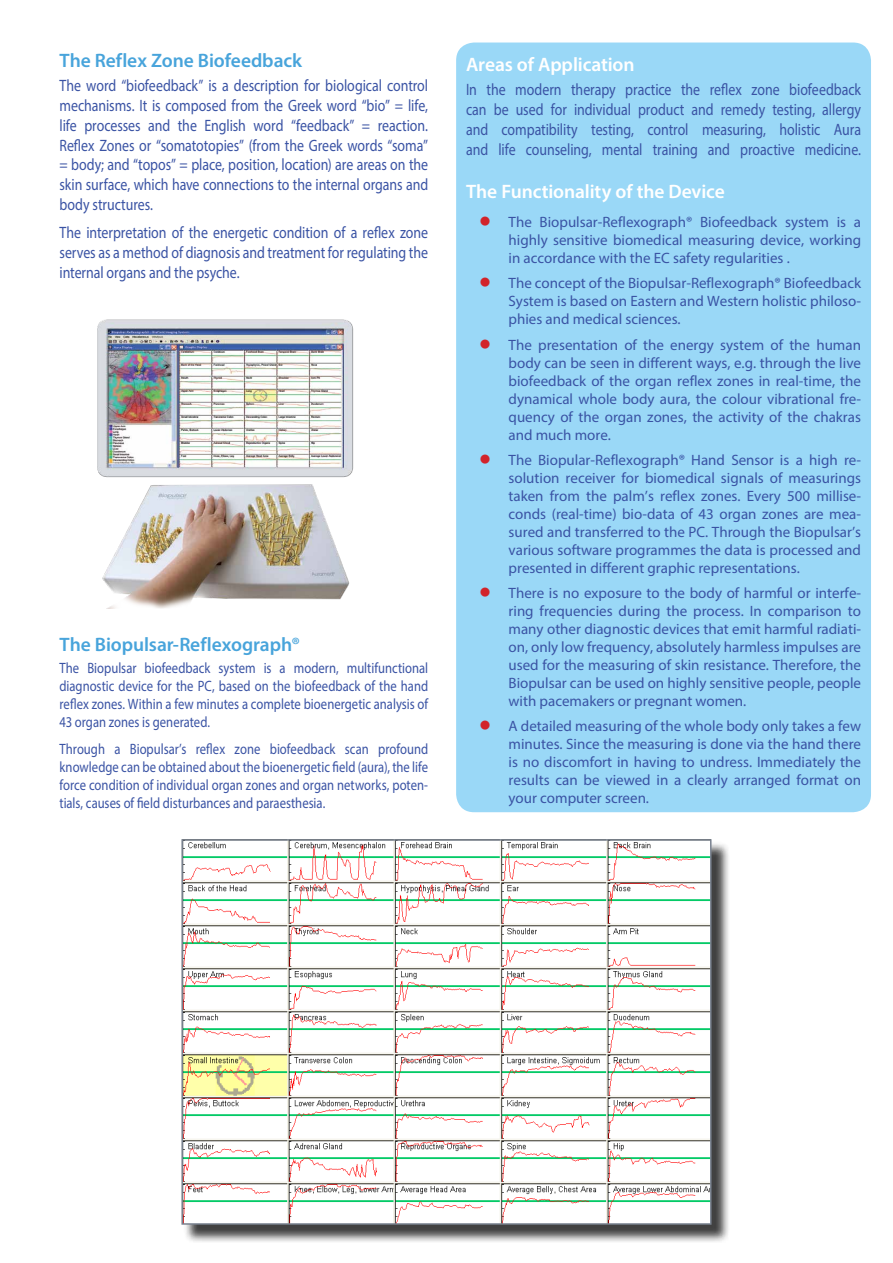
<style>
.page{position:relative;width:893px;height:1263px;background:#fff}
.page>*{position:absolute;margin:0;border:0;box-sizing:border-box;transform-origin:0 0}
.t1{font:600 19.5px "Myriad Pro";letter-spacing:-.005em;color:#48a4db}
.t2{font:600 19.5px "Myriad Pro";letter-spacing:-.005em;color:#fff}
.t3{font:16.5px/19.8px "Myriad Pro";letter-spacing:-.005em;color:#3a53a4;text-align:justify;scale:.84 1}
.t4{font:15px/18px "Myriad Pro";color:#3a53a4;text-align:justify}
.t5{font:15px/18px "Myriad Pro";color:#3a53a4;text-align:justify;scale:.84 1}
.s1{font-family:"Arial";font-weight:900;font-size:21px;color:#d2232a}
</style>
<div class="page">
<div style="left:456px;top:43px;width:415px;height:769px;background:#9ad8f7;border-radius:18px"></div>
<div style="left:184px;top:841px;width:546px;height:402px;background:#000;opacity:.75"></div>
<img style="left:184px;top:842px;width:524px;height:380px">
<div style="left:181px;top:839px;width:530px;height:386px;border:2px solid #79828f"></div>
<img style="left:97px;top:319px;width:257px;height:290px">
<h1 class="t1" style="left:60px;top:48px;width:244px">The Reflex Zone Biofeedback</h1>
<p class="t3" style="left:60px;top:75px;width:440px">The word “biofeedback” is a description for biological control mechanisms. It is composed from the Greek word “bio” = life, life processes and the English word “feedback” = reaction.<br>Reflex Zones or “somatotopies” (from the Greek words “soma” = body; and “topos” = place, position, location) are areas on the skin surface, which have connections to the internal organs and body structures.</p>
<p class="t3" style="left:60px;top:223px;width:440px">The interpretation of the energetic condition of a reflex zone serves as a method of diagnosis and treatment for regulating the internal organs and the psyche.</p>
<h1 class="t1" style="left:60px;top:632px;width:242px">The Biopulsar-Reflexograph®</h1>
<p class="t5" style="left:60px;top:659px;width:440px">The Biopulsar biofeedback system is a modern, multifunctional diagnostic device for the PC, based on the biofeedback of the hand reflex zones. Within a few minutes a complete bioenergetic analysis of 43 organ zones is generated.</p>
<p class="t5" style="left:60px;top:740px;width:440px">Through a Biopulsar’s reflex zone biofeedback scan profound knowledge can be obtained about the bioenergetic field (aura), the life force condition of individual organ zones and organ networks, poten&shy;tials, causes of field disturbances and paraesthesia.</p>
<h1 class="t2" style="left:466px;top:52px;width:170px">Areas of Application</h1>
<p class="t3" style="left:466px;top:80px;width:472px">In the modern therapy practice the reflex zone biofeedback can be used for individual product and remedy testing, allergy and compatibility testing, control measuring, holistic Aura and life counseling, mental training and proactive medicine.</p>
<h1 class="t2" style="left:466px;top:179px;width:260px">The Functionality of the Device</h1>
<p class="t4" style="left:509px;top:213px;width:354px;text-indent:-30px"><span class="s1">●</span> The Biopulsar-Reflexograph® Biofeedback system is a highly sensitive biomedical measuring device, working in accordance with the EC safety regularities .</p>
<p class="t4" style="left:509px;top:274px;width:354px;text-indent:-30px"><span class="s1">●</span> The concept of the Biopulsar-Reflexograph® Biofeedback System is based on Eastern and Western holistic philoso&shy;phies and medical sciences.</p>
<p class="t4" style="left:509px;top:335px;width:354px;text-indent:-30px"><span class="s1">●</span> The presentation of the energy system of the human body can be seen in different ways, e.g. through the live biofeedback of the organ reflex zones in real-time, the dynamical whole body aura, the colour vibrational fre&shy;quency of the organ zones, the activity of the chakras and much more.</p>
<p class="t4" style="left:509px;top:450px;width:354px;text-indent:-30px"><span class="s1">●</span> The Biopular-Reflexograph® Hand Sensor is a high re&shy;solution receiver for biomedical signals of measurings taken from the palm’s reflex zones. Every 500 millise&shy;conds (real-time) bio-data of 43 organ zones are mea&shy;sured and transferred to the PC. Through the Biopulsar’s various software programmes the data is processed and presented in different graphic representations.</p>
<p class="t4" style="left:509px;top:584px;width:354px;text-indent:-30px"><span class="s1">●</span> There is no exposure to the body of harmful or interfe&shy;ring frequencies during the process. In comparison to many other diagnostic devices that emit harmful radiati&shy;on, only low frequency, absolutely harmless impulses are used for the measuring of skin resistance. Therefore, the Biopulsar can be used on highly sensitive people, people with pacemakers or pregnant women.</p>
<p class="t4" style="left:509px;top:717px;width:354px;text-indent:-30px"><span class="s1">●</span> A detailed measuring of the whole body only takes a few minutes. Since the measuring is done via the hand there is no discomfort in having to undress. Immediately the results can be viewed in a clearly arranged format on your computer screen.</p>
</div>
